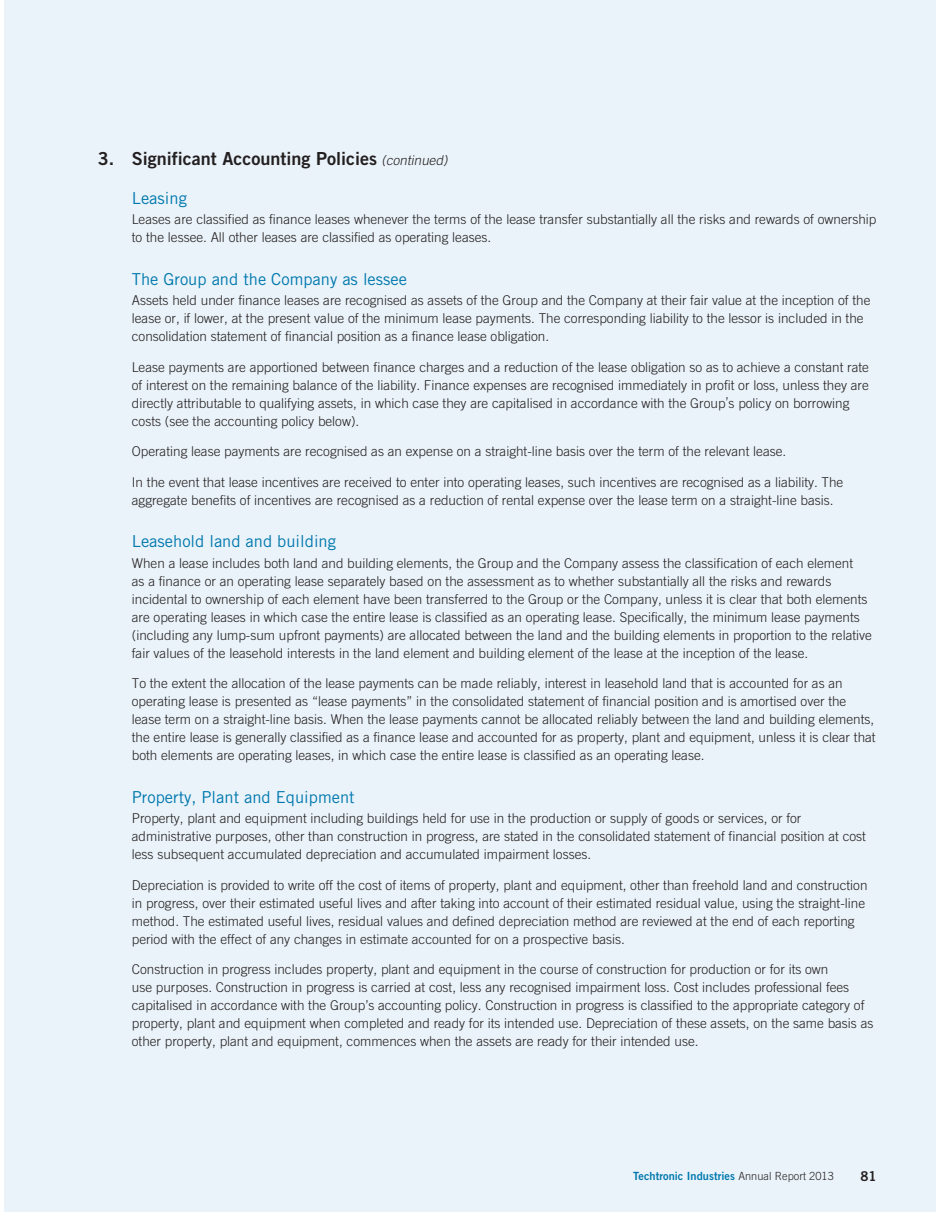
<style>
.page{position:relative;width:936px;height:1212px;background:#fff}
.page>*{position:absolute;margin:0;border:0;box-sizing:border-box;transform-origin:0 0}
._3__標題{font:18px "Trade Gothic LT Std Bd 2";color:#231f20}
._4__副標題{font:16.5px "Trade Gothic LT Std";color:#0078ae}
._1__內文{font:300 13.5px/18px "Trade Gothic LT Std";color:#231f20}
.t1{font:13.5px "Trade Gothic LT Std Bd 2";color:#231f20}
.t2{font:11.25px "Trade Gothic LT Std Bd 2";letter-spacing:.005em;color:#0078ae}
.s1{font-family:"Trade Gothic LT Std";font-weight:300;font-style:italic;font-size:13.5px}
.s2{font-family:"Trade Gothic LT Std";font-weight:300;color:#231f20}
</style>
<div class="page">
<div style="left:4px;top:0;width:931px;height:1212px;background:#eaf3f9"></div>
<p class="_3__標題" style="left:98px;top:147px;width:354px">3. Significant Accounting Policies <span class="s1">(continued)</span></p>
<p class="_4__副標題" style="left:132px;top:188px;width:57px">Leasing</p>
<p class="_1__內文" style="left:132px;top:210px;width:746px">Leases are classified as finance leases whenever the terms of the lease transfer substantially all the risks and rewards of ownership to the lessee. All other leases are classified as operating leases.</p>
<p class="_4__副標題" style="left:132px;top:269px;width:276px">The Group and the Company as lessee</p>
<p class="_1__內文" style="left:132px;top:291px;width:740px">Assets held under finance leases are recognised as assets of the Group and the Company at their fair value at the inception of the lease or, if lower, at the present value of the minimum lease payments. The corresponding liability to the lessor is included in the consolidation statement of financial position as a finance lease obligation.</p>
<p class="_1__內文" style="left:132px;top:358px;width:738px">Lease payments are apportioned between finance charges and a reduction of the lease obligation so as to achieve a constant rate of interest on the remaining balance of the liability. Finance expenses are recognised immediately in profit or loss, unless they are directly attributable to qualifying assets, in which case they are capitalised in accordance with the Group’s policy on borrowing costs (see the accounting policy below).</p>
<p class="_1__內文" style="left:132px;top:442px;width:656px">Operating lease payments are recognised as an expense on a straight-line basis over the term of the relevant lease.</p>
<p class="_1__內文" style="left:132px;top:473px;width:713px">In the event that lease incentives are received to enter into operating leases, such incentives are recognised as a liability. The aggregate benefits of incentives are recognised as a reduction of rental expense over the lease term on a straight-line basis.</p>
<p class="_4__副標題" style="left:132px;top:532px;width:206px">Leasehold land and building</p>
<p class="_1__內文" style="left:132px;top:554px;width:741px">When a lease includes both land and building elements, the Group and the Company assess the classification of each element<br>as a finance or an operating lease separately based on the assessment as to whether substantially all the risks and rewards incidental to ownership of each element have been transferred to the Group or the Company, unless it is clear that both elements are operating leases in which case the entire lease is classified as an operating lease. Specifically, the minimum lease payments (including any lump-sum upfront payments) are allocated between the land and the building elements in proportion to the relative fair values of the leasehold interests in the land element and building element of the lease at the inception of the lease.</p>
<p class="_1__內文" style="left:132px;top:674px;width:745px">To the extent the allocation of the lease payments can be made reliably, interest in leasehold land that is accounted for as an operating lease is presented as “lease payments” in the consolidated statement of financial position and is amortised over the lease term on a straight-line basis. When the lease payments cannot be allocated reliably between the land and building elements, the entire lease is generally classified as a finance lease and accounted for as property, plant and equipment, unless it is clear that both elements are operating leases, in which case the entire lease is classified as an operating lease.</p>
<p class="_4__副標題" style="left:132px;top:787px;width:224px">Property, Plant and Equipment</p>
<p class="_1__內文" style="left:132px;top:809px;width:735px">Property, plant and equipment including buildings held for use in the production or supply of goods or services, or for administrative purposes, other than construction in progress, are stated in the consolidated statement of financial position at cost less subsequent accumulated depreciation and accumulated impairment losses.</p>
<p class="_1__內文" style="left:132px;top:876px;width:737px">Depreciation is provided to write off the cost of items of property, plant and equipment, other than freehold land and construction in progress, over their estimated useful lives and after taking into account of their estimated residual value, using the straight-line method. The estimated useful lives, residual values and defined depreciation method are reviewed at the end of each reporting period with the effect of any changes in estimate accounted for on a prospective basis.</p>
<p class="_1__內文" style="left:132px;top:960px;width:743px">Construction in progress includes property, plant and equipment in the course of construction for production or for its own<br>use purposes. Construction in progress is carried at cost, less any recognised impairment loss. Cost includes professional fees capitalised in accordance with the Group’s accounting policy. Construction in progress is classified to the appropriate category of property, plant and equipment when completed and ready for its intended use. Depreciation of these assets, on the same basis as other property, plant and equipment, commences when the assets are ready for their intended use.</p>
<p class="t2" style="left:633px;top:1169px;width:202px">Techtronic Industries <span class="s2">Annual Report 2013</span></p>
<p class="t1" style="left:860px;top:1167px;width:18px">81</p>
</div>
